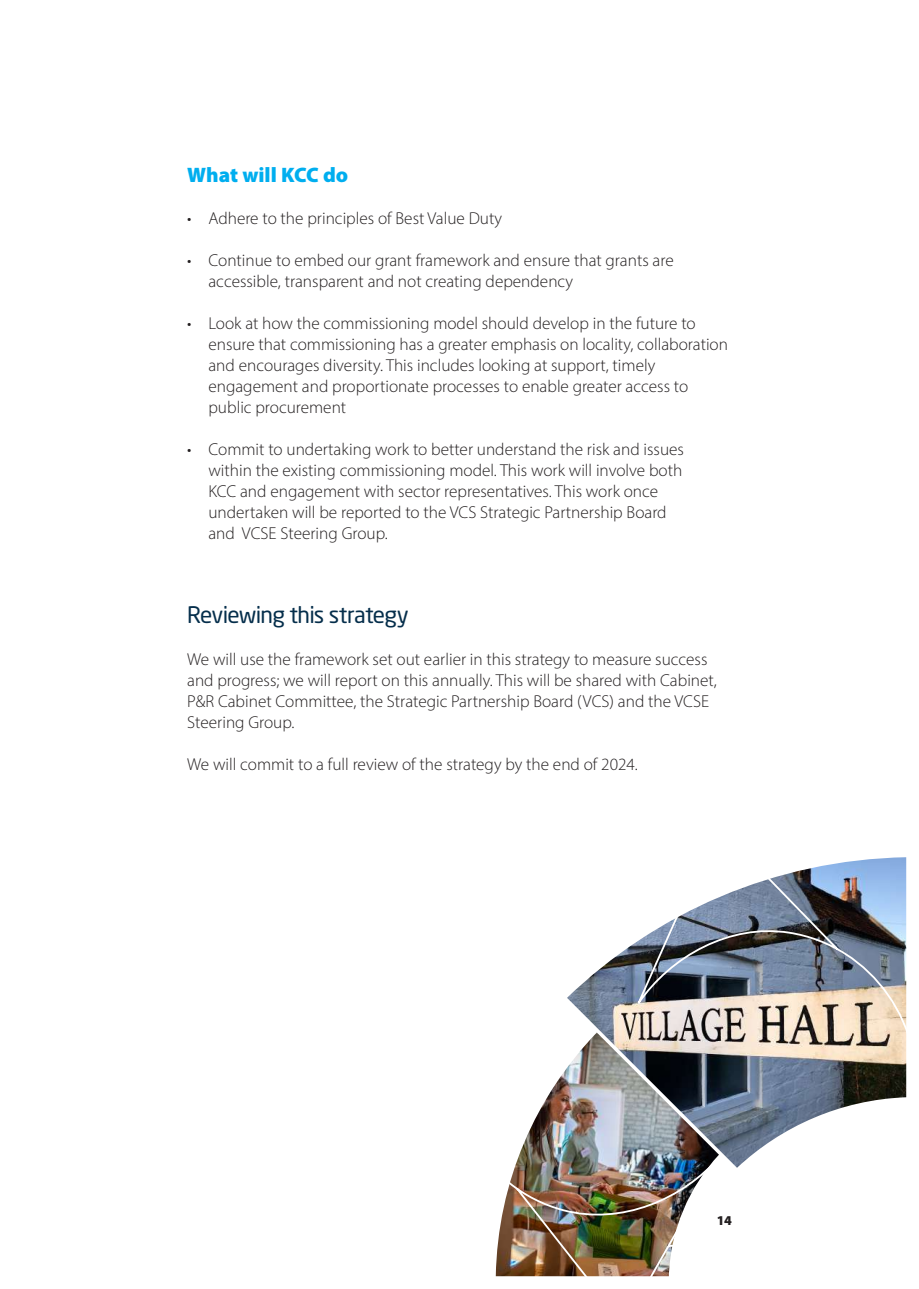
<style>
.page{position:relative;width:919px;height:1289px;background:#fff}
.page>*{position:absolute;margin:0;border:0;box-sizing:border-box;transform-origin:0 0}
.t1{font:22.5px "Neo Sans W1 G";letter-spacing:-.035em;color:#052e4b}
.t2{font:900 21px "Myriad Pro";color:#00aeef}
.t3{font:300 17.25px/21px "Myriad Pro";color:#231f20}
.t4{font:900 13.5px "Myriad Pro";color:#231f20}
</style>
<div class="page">
<img style="left:567px;top:857px;width:340px;height:311px">
<img style="left:495px;top:1029px;width:224px;height:248px">
<p class="t2" style="left:187px;top:160px;width:162px">What will KCC do</p>
<p class="t3" style="left:187px;top:207px;width:316px">• Adhere to the principles of Best Value Duty</p>
<p class="t3" style="left:208px;top:249px;width:466px;text-indent:-21px">• Continue to embed our grant framework and ensure that grants are accessible, transparent and not creating dependency</p>
<p class="t3" style="left:208px;top:312px;width:521px;text-indent:-21px">• Look at how the commissioning model should develop in the future to ensure that commissioning has a greater emphasis on locality, collaboration and encourages diversity. This includes looking at support, timely engagement and proportionate processes to enable greater access to public procurement</p>
<p class="t3" style="left:208px;top:438px;width:477px;text-indent:-21px">• Commit to undertaking work to better understand the risk and issues within the existing commissioning model. This work will involve both KCC and engagement with sector representatives. This work once undertaken will be reported to the VCS Strategic Partnership Board and VCSE Steering Group.</p>
<h1 class="t1" style="left:187px;top:601px;width:223px">Reviewing this strategy</h1>
<p class="t3" style="left:187px;top:648px;width:531px">We will use the framework set out earlier in this strategy to measure success and progress; we will report on this annually. This will be shared with Cabinet, P&amp;R Cabinet Committee, the Strategic Partnership Board (VCS) and the VCSE Steering Group.</p>
<p class="t3" style="left:187px;top:753px;width:452px">We will commit to a full review of the strategy by the end of 2024.</p>
<p class="t4" style="left:716px;top:1210px;width:16px">14</p>
</div>
